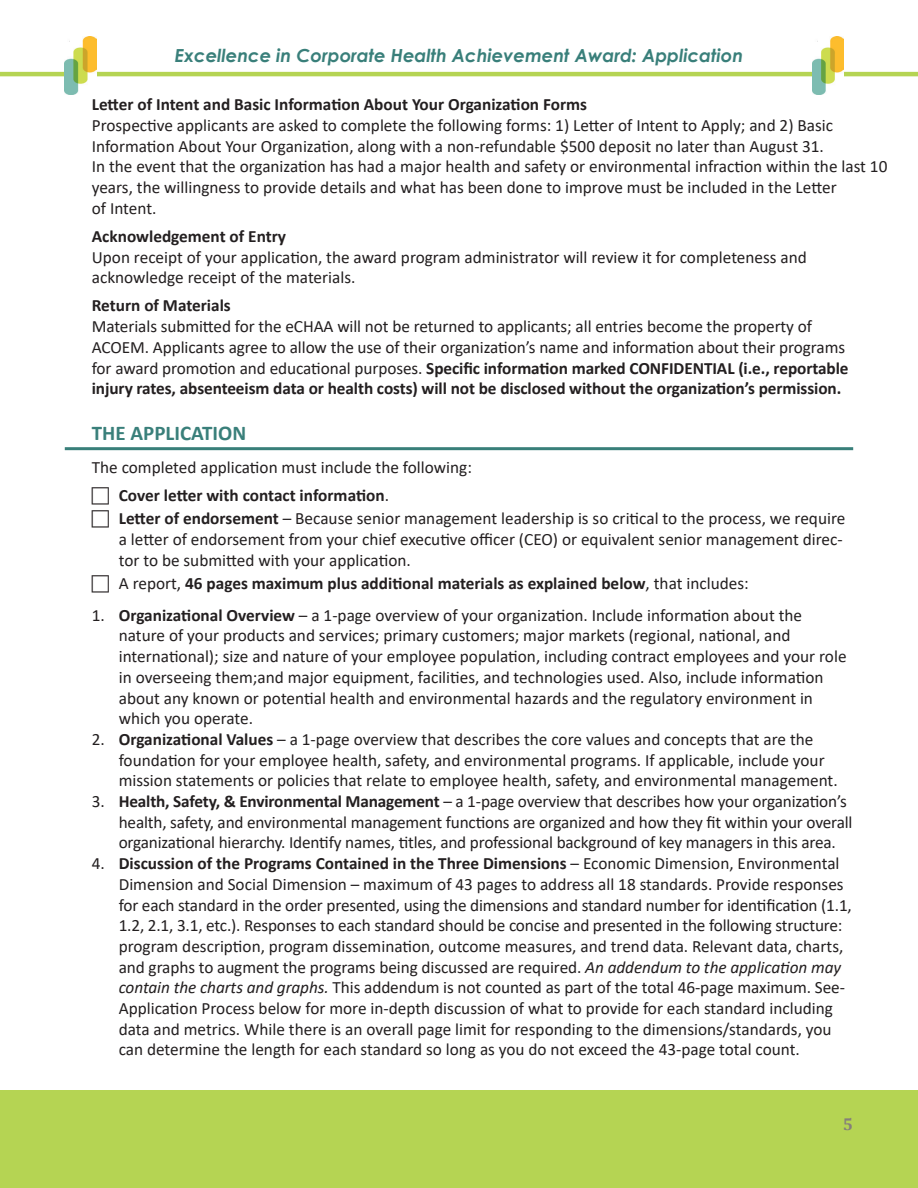
<style>
.page{position:relative;width:918px;height:1188px;background:#fff}
.page>*{position:absolute;margin:0;border:0;box-sizing:border-box;transform-origin:0 0}
.t1{font:700 21px "Calibri";color:#397f7a}
.t2{font:italic 700 18px "Century Gothic";color:#397f7a}
.t3{font:17.25px/20.7px "Calibri";color:#231f20}
.t4{font:700 17.25px "Calibri";color:#231f20}
.t5{font:700 17.25px "Cambria";color:#857f7a}
.s1{font-weight:700}
.s2{font-weight:400}
.s3{font-style:italic}
</style>
<div class="page">
<hr style="left:0;top:72px;width:918px;height:4px;background:#b5d453">
<div style="left:0;top:1091px;width:918px;height:97px;background:#b5d453"></div>
<hr style="left:65px;top:447px;width:788px;height:3px;background:#397f7a">
<img style="left:812px;top:36px;width:31px;height:59px">
<img style="left:65px;top:36px;width:31px;height:59px">
<p class="t2" style="left:175px;top:42px;width:570px">Excellence in Corporate Health Achievement Award: Application</p>
<p class="t4" style="left:92px;top:92px;width:497px">Letter of Intent and Basic Information About Your Organization Forms</p>
<p class="t3" style="left:92px;top:114px;width:797px">Prospective applicants are asked to complete the following forms: 1) Letter of Intent to Apply; and 2) Basic Information About Your Organization, along with a non-refundable $500 deposit no later than August 31.<br>In the event that the organization has had a major health and safety or environmental infraction within the last 10 years, the willingness to provide details and what has been done to improve must be included in the Letter<br>of Intent.</p>
<p class="t4" style="left:92px;top:224px;width:196px">Acknowledgement of Entry</p>
<p class="t3" style="left:92px;top:246px;width:717px">Upon receipt of your application, the award program administrator will review it for completeness and acknowledge receipt of the materials.</p>
<p class="t4" style="left:92px;top:294px;width:141px">Return of Materials</p>
<p class="t3" style="left:92px;top:316px;width:758px">Materials submitted for the eCHAA will not be returned to applicants; all entries become the property of ACOEM. Applicants agree to allow the use of their organization’s name and information about their programs for award promotion and educational purposes. <span class="s1">Specific information marked CONFIDENTIAL (i.e., reportable injury rates, absenteeism data or health costs) will not be disclosed without the organization’s permission.</span></p>
<p class="t1" style="left:92px;top:419px;width:156px">THE APPLICATION</p>
<p class="t3" style="left:119px;top:453px;width:355px;line-height:27.9px;text-indent:-27px">The completed application must include the following:<br><span class="s1">Cover letter with contact information</span>.</p>
<p class="t3" style="left:119px;top:508px;width:728px"><span class="s1">Letter of endorsement</span> – Because senior management leadership is so critical to the process, we require a letter of endorsement from your chief executive officer (CEO) or equivalent senior management direc&shy;tor to be submitted with your application.</p>
<p class="t4" style="left:119px;top:571px;width:632px"><span class="s2">A report,</span> 46 pages maximum plus additional materials as explained below<span class="s2">, that includes:</span></p>
<p class="t3" style="left:119px;top:604px;width:729px;text-indent:-27px">1. <span class="s1">Organizational Overview</span> – a 1-page overview of your organization. Include information about the nature of your products and services; primary customers; major markets (regional, national, and international); size and nature of your employee population, including contract employees and your role in overseeing them;and major equipment, facilities, and technologies used. Also, include information about any known or potential health and environmental hazards and the regulatory environment in which you operate.</p>
<p class="t3" style="left:119px;top:728px;width:720px;text-indent:-27px">2. <span class="s1">Organizational Values</span> – a 1-page overview that describes the core values and concepts that are the foundation for your employee health, safety, and environmental programs. If applicable, include your mission statements or policies that relate to employee health, safety, and environmental management.</p>
<p class="t3" style="left:119px;top:791px;width:735px;text-indent:-27px">3. <span class="s1">Health, Safety, &amp; Environmental Management</span> – a 1-page overview that describes how your organization’s health, safety, and environmental management functions are organized and how they fit within your overall organizational hierarchy. Identify names, titles, and professional background of key managers in this area.</p>
<p class="t3" style="left:119px;top:853px;width:735px;text-indent:-27px">4. <span class="s1">Discussion of the Programs Contained in the Three Dimensions</span> – Economic Dimension, Environmental Dimension and Social Dimension – maximum of 43 pages to address all 18 standards. Provide responses for each standard in the order presented, using the dimensions and standard number for identification (1.1, 1.2, 2.1, 3.1, etc.). Responses to each standard should be concise and presented in the following structure: program description, program dissemination, outcome measures, and trend data. Relevant data, charts, and graphs to augment the programs being discussed are required. <span class="s3">An addendum to the application may contain the charts and graphs.</span> This addendum is not counted as part of the total 46-page maximum. See-Application Process below for more in-depth discussion of what to provide for each standard including data and metrics. While there is an overall page limit for responding to the dimensions/standards, you can determine the length for each standard so long as you do not exceed the 43-page total count.</p>
<p class="t5" style="left:843px;top:1112px;width:12px">5</p>
</div>
